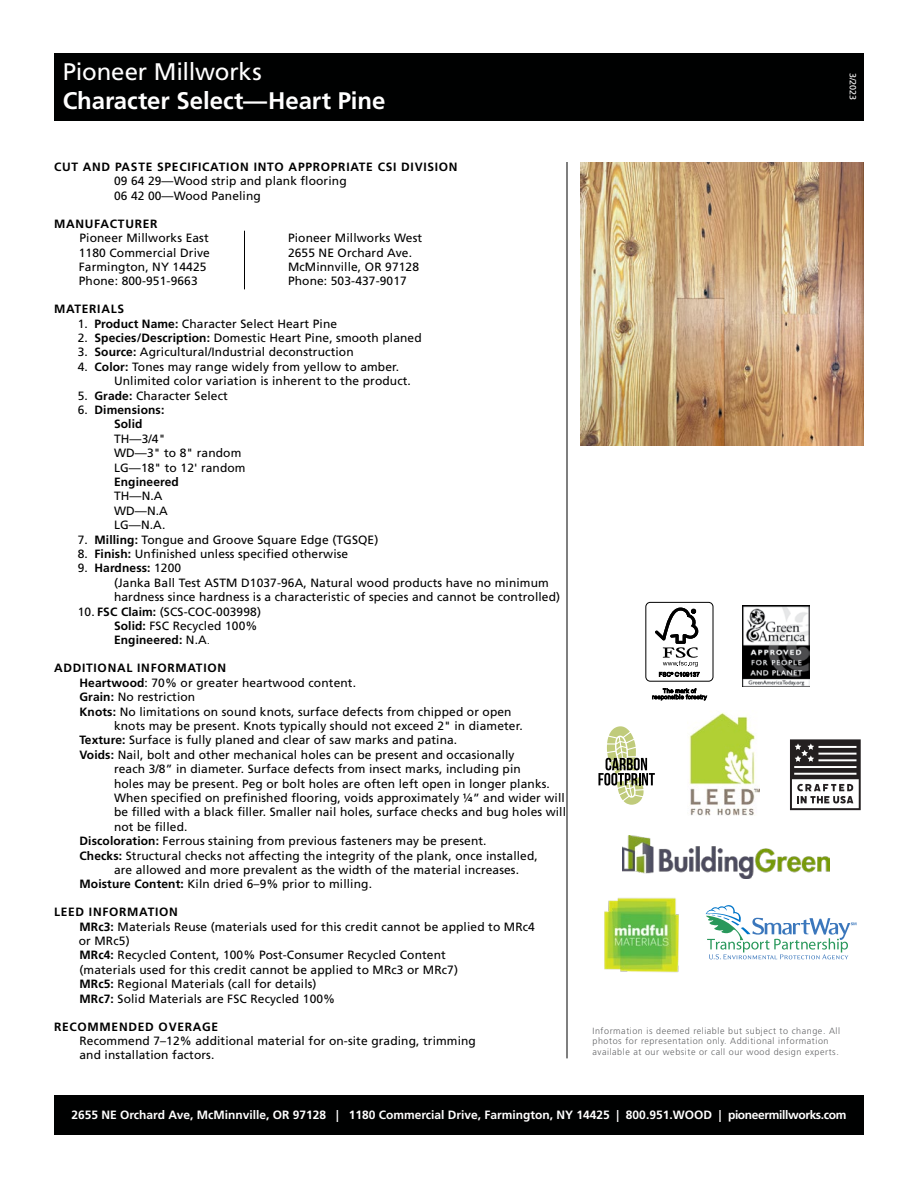
<style>
.page{position:relative;width:918px;height:1188px;background:#fff}
.page>*{position:absolute;margin:0;border:0;box-sizing:border-box;transform-origin:0 0}
.t1{font:700 24px "Frutiger LT Std";letter-spacing:-.005em;color:#fff}
.t2{font:24px "Frutiger LT Std";letter-spacing:-.01em;color:#fff}
.t3{font:12px/14.4px "Frutiger LT Std";letter-spacing:.01em;color:#000}
.t4{font:700 12px "Frutiger LT Std";letter-spacing:.06em;color:#000}
.t5{font:700 12px "Frutiger LT Std";color:#fff}
.t6{font:700 12px/14.4px "Frutiger LT Std";letter-spacing:.01em;color:#000}
.t7{font:300 9px/10.8px "Frutiger LT Std";letter-spacing:.06em;color:#636466}
.t8{font:9px "Frutiger LT Std";color:#fff}
.s1{font-weight:700}
.s2{font-weight:400}
.s3{font-weight:300}
</style>
<div class="page">
<div style="left:54px;top:1095px;width:810px;height:40px;background:#000101"></div>
<div style="left:54px;top:53px;width:810px;height:68px;background:#000101"></div>
<img style="left:580px;top:162px;width:284px;height:283px">
<hr style="left:567px;top:162px;width:1px;height:896px;background:#000">
<hr style="left:244px;top:231px;width:1px;height:58px;background:#000">
<div style="left:645px;top:602px;width:68px;height:80px;border:1px solid #000;border-radius:4px"></div>
<svg style="left:655px;top:608px;width:45px;height:69px"></svg>
<svg style="left:652px;top:688px;width:55px;height:12px"></svg>
<img style="left:743px;top:606px;width:66px;height:80px">
<img style="left:604px;top:898px;width:75px;height:75px">
<svg style="left:790px;top:739px;width:71px;height:71px"></svg>
<svg style="left:598px;top:726px;width:57px;height:79px"></svg>
<img style="left:623px;top:836px;width:207px;height:42px">
<img style="left:689px;top:712px;width:70px;height:104px">
<svg style="left:706px;top:905px;width:150px;height:54px"></svg>
<h1 class="t2" style="left:63px;top:58px;width:200px">Pioneer Millworks</h1>
<h1 class="t1" style="left:63px;top:87px;width:324px">Character Select—Heart Pine</h1>
<p class="t8" style="left:858px;top:73px;width:29px;rotate:90deg">3/2023</p>
<p class="t4" style="left:54px;top:160px;width:405px">CUT AND PASTE SPECIFICATION INTO APPROPRIATE CSI DIVISION</p>
<p class="t3" style="left:114px;top:174px;width:234px">09 64 29—Wood strip and plank flooring<br>06 42 00—Wood Paneling</p>
<p class="t4" style="left:54px;top:216px;width:105px">MANUFACTURER</p>
<p class="t3" style="left:80px;top:231px;width:131px">Pioneer Millworks East</p>
<p class="t3" style="left:288px;top:231px;width:136px">Pioneer Millworks West</p>
<p class="t3" style="left:79px;top:245px;width:133px">1180 Commercial Drive</p>
<p class="t3" style="left:288px;top:245px;width:126px">2655 NE Orchard Ave.</p>
<p class="t3" style="left:79px;top:260px;width:129px">Farmington, NY 14425</p>
<p class="t3" style="left:288px;top:260px;width:133px">McMinnville, OR 97128</p>
<p class="t3" style="left:79px;top:274px;width:120px">Phone: 800-951-9663</p>
<p class="t3" style="left:288px;top:274px;width:120px">Phone: 503-437-9017</p>
<p class="t4" style="left:54px;top:302px;width:72px">MATERIALS</p>
<p class="t3" style="left:78px;top:316px;width:261px">1. <span class="s1">Product Name:</span> Character Select Heart Pine</p>
<p class="t3" style="left:78px;top:331px;width:345px">2. <span class="s1">Species/Description:</span> Domestic Heart Pine, smooth planed</p>
<p class="t3" style="left:78px;top:345px;width:277px">3. <span class="s1">Source:</span> Agricultural/Industrial deconstruction</p>
<p class="t3" style="left:114px;top:359px;width:298px;text-indent:-36px">4. <span class="s1">Color:</span> Tones may range widely from yellow to amber.<br>Unlimited color variation is inherent to the product.</p>
<p class="t3" style="left:78px;top:388px;width:152px">5. <span class="s1">Grade:</span> Character Select</p>
<p class="t6" style="left:114px;top:403px;width:52px;text-indent:-36px"><span class="s2">6.</span> Dimensions:<br>Solid</p>
<p class="t3" style="left:114px;top:431px;width:133px">TH—3/4"<br>WD—3" to 8" random<br>LG—18" to 12' random</p>
<p class="t6" style="left:114px;top:475px;width:66px">Engineered</p>
<p class="t3" style="left:114px;top:489px;width:55px">TH—N.A<br>WD—N.A<br>LG—N.A.</p>
<p class="t3" style="left:78px;top:532px;width:302px">7. <span class="s1">Milling:</span> Tongue and Groove Square Edge (TGSQE)</p>
<p class="t3" style="left:78px;top:547px;width:272px">8. <span class="s1">Finish:</span> Unfinished unless specified otherwise</p>
<p class="t3" style="left:114px;top:561px;width:448px;text-indent:-36px">9. <span class="s1">Hardness:</span> 1200<br>(Janka Ball Test ASTM D1037-96A, Natural wood products have no minimum hardness since hardness is a characteristic of species and cannot be controlled)</p>
<p class="t3" style="left:114px;top:604px;width:149px;text-indent:-36px">10. <span class="s1">FSC Claim:</span> (SCS-COC-003998)<br><span class="s1">Solid:</span> FSC Recycled 100%<br><span class="s1">Engineered:</span> N.A<span class="s3">.</span></p>
<p class="t4" style="left:54px;top:661px;width:174px">ADDITIONAL INFORMATION</p>
<p class="t3" style="left:80px;top:675px;width:278px"><span class="s1">Heartwood</span>: 70% or greater heartwood content.</p>
<p class="t3" style="left:80px;top:690px;width:117px"><span class="s1">Grain:</span> No restriction</p>
<p class="t3" style="left:80px;top:704px;width:434px"><span class="s1">Knots:</span> No limitations on sound knots, surface defects from chipped or open</p>
<p class="t3" style="left:114px;top:719px;width:410px">knots may be present. Knots typically should not exceed 2" in diameter.</p>
<p class="t3" style="left:80px;top:733px;width:379px"><span class="s1">Texture:</span> Surface is fully planed and clear of saw marks and patina.</p>
<p class="t3" style="left:80px;top:747px;width:437px"><span class="s1">Voids:</span> Nail, bolt and other mechanical holes can be present and occasionally</p>
<p class="t3" style="left:114px;top:762px;width:408px">reach 3/8” in diameter. Surface defects from insect marks, including pin</p>
<p class="t3" style="left:114px;top:776px;width:437px">holes may be present. Peg or bolt holes are often left open in longer planks.</p>
<p class="t3" style="left:114px;top:791px;width:452px">When specified on prefinished flooring, voids approximately ¼” and wider will</p>
<p class="t3" style="left:114px;top:805px;width:454px">be filled with a black filler. Smaller nail holes, surface checks and bug holes will</p>
<p class="t3" style="left:114px;top:819px;width:75px">not be filled.</p>
<p class="t3" style="left:80px;top:834px;width:409px"><span class="s1">Discoloration:</span> Ferrous staining from previous fasteners may be present.</p>
<p class="t3" style="left:80px;top:848px;width:460px"><span class="s1">Checks:</span> Structural checks not affecting the integrity of the plank, once installed,</p>
<p class="t3" style="left:114px;top:863px;width:407px">are allowed and more prevalent as the width of the material increases.</p>
<p class="t3" style="left:80px;top:877px;width:294px"><span class="s1">Moisture Content:</span> Kiln dried 6–9% prior to milling.</p>
<p class="t3" style="left:79px;top:905px;width:458px;text-indent:-25px"><span class="s1">LEED INFORMATION<br>MRc3:</span> Materials Reuse (materials used for this credit cannot be applied to MRc4 or MRc5)<br><span class="s1">MRc4:</span> Recycled Content, 100% Post-Consumer Recycled Content<br>(materials used for this credit cannot be applied to MRc3 or MRc7)<br><span class="s1">MRc5:</span> Regional Materials (call for details)<br><span class="s1">MRc7:</span> Solid Materials are FSC Recycled 100%</p>
<p class="t4" style="left:54px;top:1019px;width:166px">RECOMMENDED OVERAGE</p>
<p class="t3" style="left:80px;top:1034px;width:398px">Recommend 7–12% additional material for on-site grading, trimming and installation factors.</p>
<p class="t7" style="left:593px;top:1025px;width:249px">Information is deemed reliable but subject to change. All photos for representation only. Additional information available at our website or call our wood design experts.</p>
<p class="t5" style="left:71px;top:1107px;width:777px">2655 NE Orchard Ave, McMinnville, OR 97128 | 1180 Commercial Drive, Farmington, NY 14425 | 800.951.WOOD | pioneermillworks.com</p>
</div>
